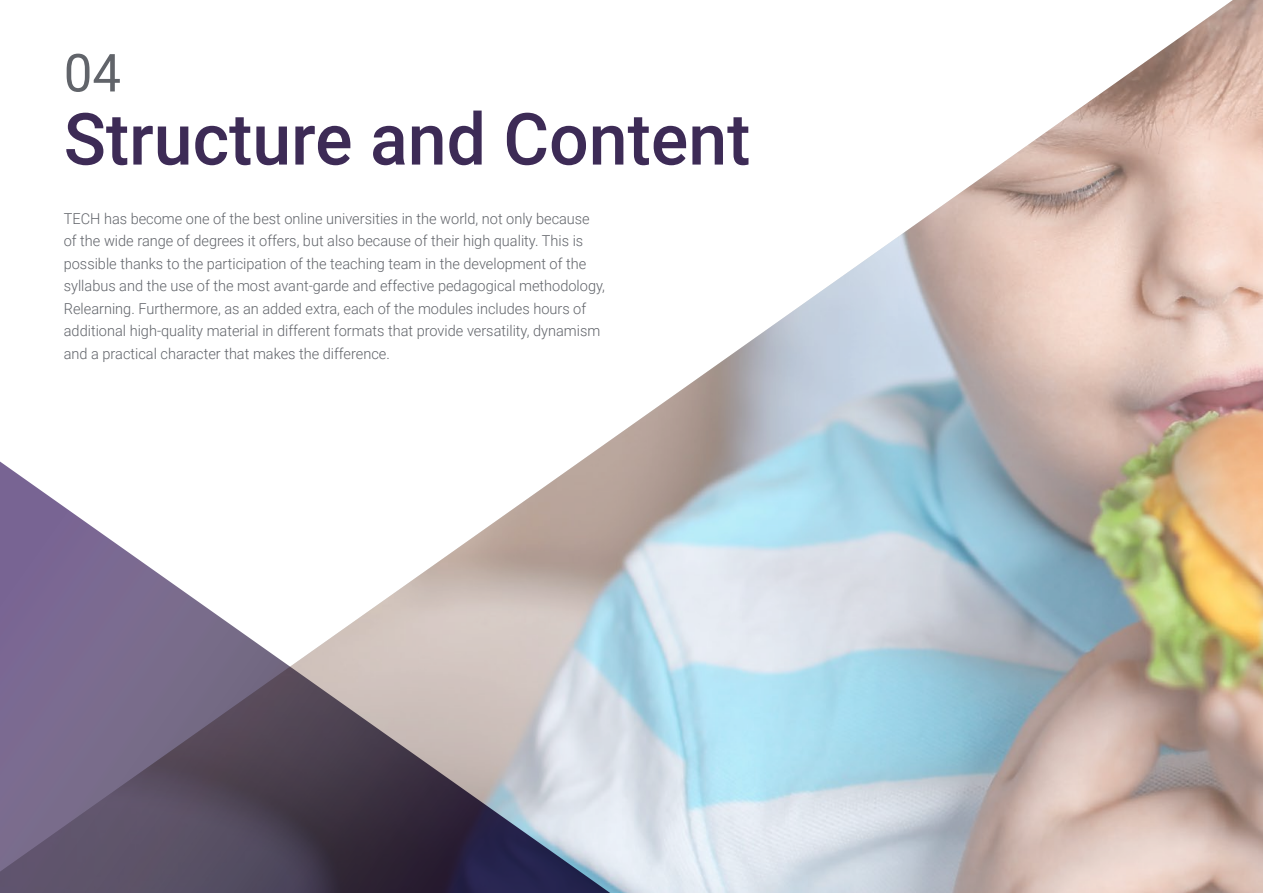
<style>
.page{position:relative;width:1263px;height:893px;background:#fff}
.page>*{position:absolute;margin:0;border:0;box-sizing:border-box;transform-origin:0 0}
.t1{font:500 72px "Roboto";color:#3d2b56}
.t2{font:52.5px "Roboto";color:#61646a}
.t3{font:300 15px/22.5px "Roboto";color:#61646a}
</style>
<div class="page">
<img style="left:602px;top:0;width:661px;height:893px">
<svg style="left:0;top:446px;width:640px;height:447px"></svg>
<h2 class="t2" style="left:64px;top:36px;width:59px">04</h2>
<h1 class="t1" style="left:64px;top:89px;width:688px">Structure and Content</h1>
<p class="t3" style="left:64px;top:207px;width:543px">TECH has become one of the best online universities in the world, not only because of the wide range of degrees it offers, but also because of their high quality. This is possible thanks to the participation of the teaching team in the development of the syllabus and the use of the most avant-garde and effective pedagogical methodology, Relearning. Furthermore, as an added extra, each of the modules includes hours of additional high-quality material in different formats that provide versatility, dynamism and a practical character that makes the difference.</p>
</div>
